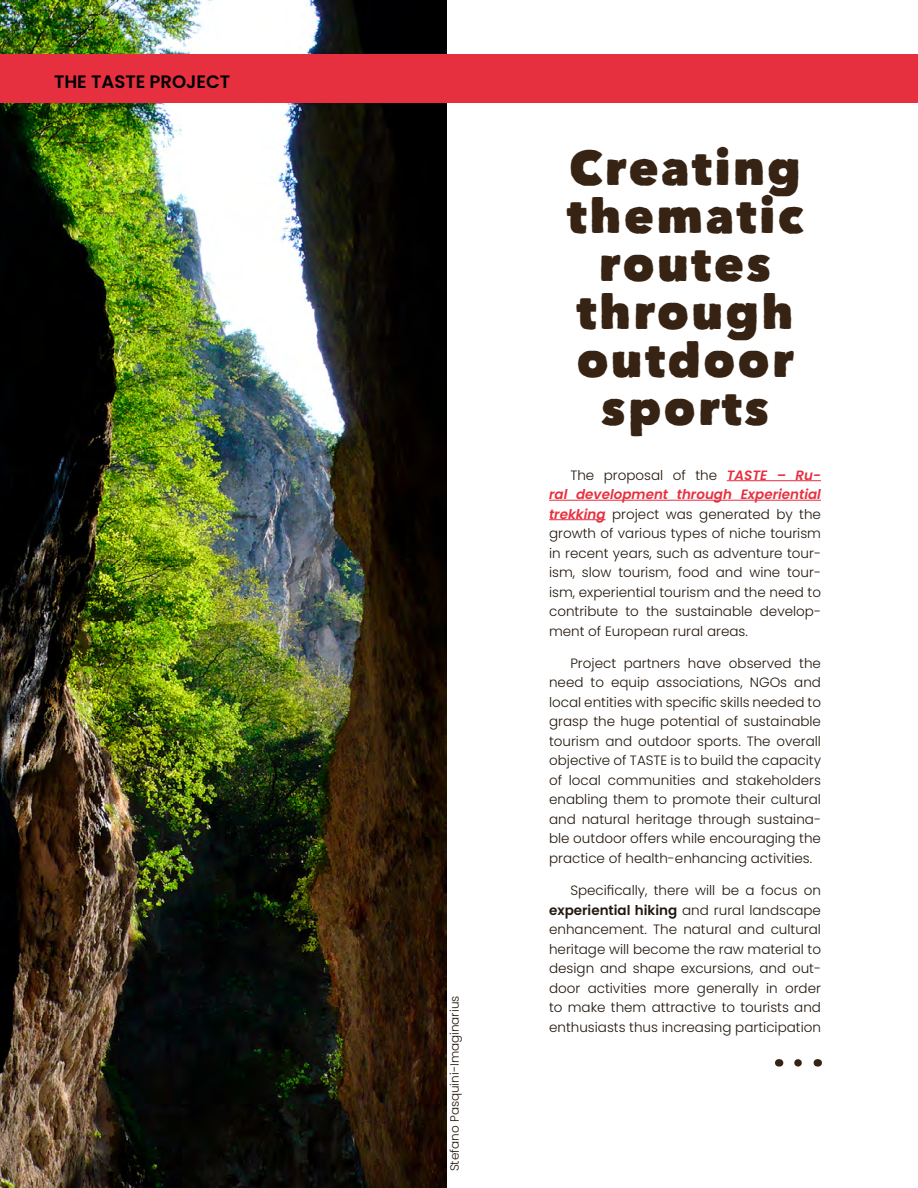
<style>
.page{position:relative;width:918px;height:1188px;background:#fff}
.page>*{position:absolute;margin:0;border:0;box-sizing:border-box;transform-origin:0 0}
.t1{font:48px/48px "Matiz";letter-spacing:.05em;color:#372313;text-align:center}
.t2{font:600 18px "Poppins";color:#000}
.t3{font:300 13.5px/19.5px "Poppins";color:#22180e;text-align:justify}
.t4{font:300 12px "Poppins";color:#22180e}
.s1{font-weight:600;font-style:italic;color:#e7303f}
.s2{font-weight:600}
</style>
<div class="page">
<hr style="left:727px;top:480px;width:94px;height:1px;background:#e7303f">
<hr style="left:549px;top:500px;width:272px;height:1px;background:#e7303f">
<hr style="left:549px;top:519px;width:57px;height:1px;background:#e7303f">
<svg style="left:798px;top:1059px;width:4px;height:8px"></svg>
<img style="left:0;top:0;width:446px;height:1188px">
<div style="left:0;top:54px;width:918px;height:49px;background:#e7303f"></div>
<h2 class="t2" style="left:54px;top:72px;width:178px">THE TASTE PROJECT</h2>
<p class="t4" style="left:448px;top:1171px;width:177px;rotate:-90deg">Stefano Pasquini-Imaginarius</p>
<h1 class="t1" style="left:567px;top:144px;width:238px">Creating thematic routes through outdoor sports</h1>
<p class="t3" style="left:549px;top:465px;width:273px;text-indent:21px">The proposal of the <span class="s1">TASTE – Ru&shy;ral development through Experiential trekking</span> project was generated by the growth of various types of niche tourism in recent years, such as adventure tour&shy;ism, slow tourism, food and wine tour&shy;ism, experiential tourism and the need to contribute to the sustainable develop&shy;ment of European rural areas.</p>
<p class="t3" style="left:549px;top:654px;width:273px;text-indent:21px">Project partners have observed the need to equip associations, NGOs and local entities with specific skills needed to grasp the huge potential of sustainable tourism and outdoor sports. The overall objective of TASTE is to build the capacity of local communities and stakeholders enabling them to promote their cultural and natural heritage through sustaina&shy;ble outdoor offers while encouraging the practice of health-enhancing activities.</p>
<p class="t3" style="left:549px;top:881px;width:273px;text-indent:21px">Specifically, there will be a focus on <span class="s2">experiential hiking</span> and rural landscape enhancement. The natural and cultural heritage will become the raw material to design and shape excursions, and out&shy;door activities more generally in order to make them attractive to tourists and enthusiasts thus increasing participation</p>
</div>
